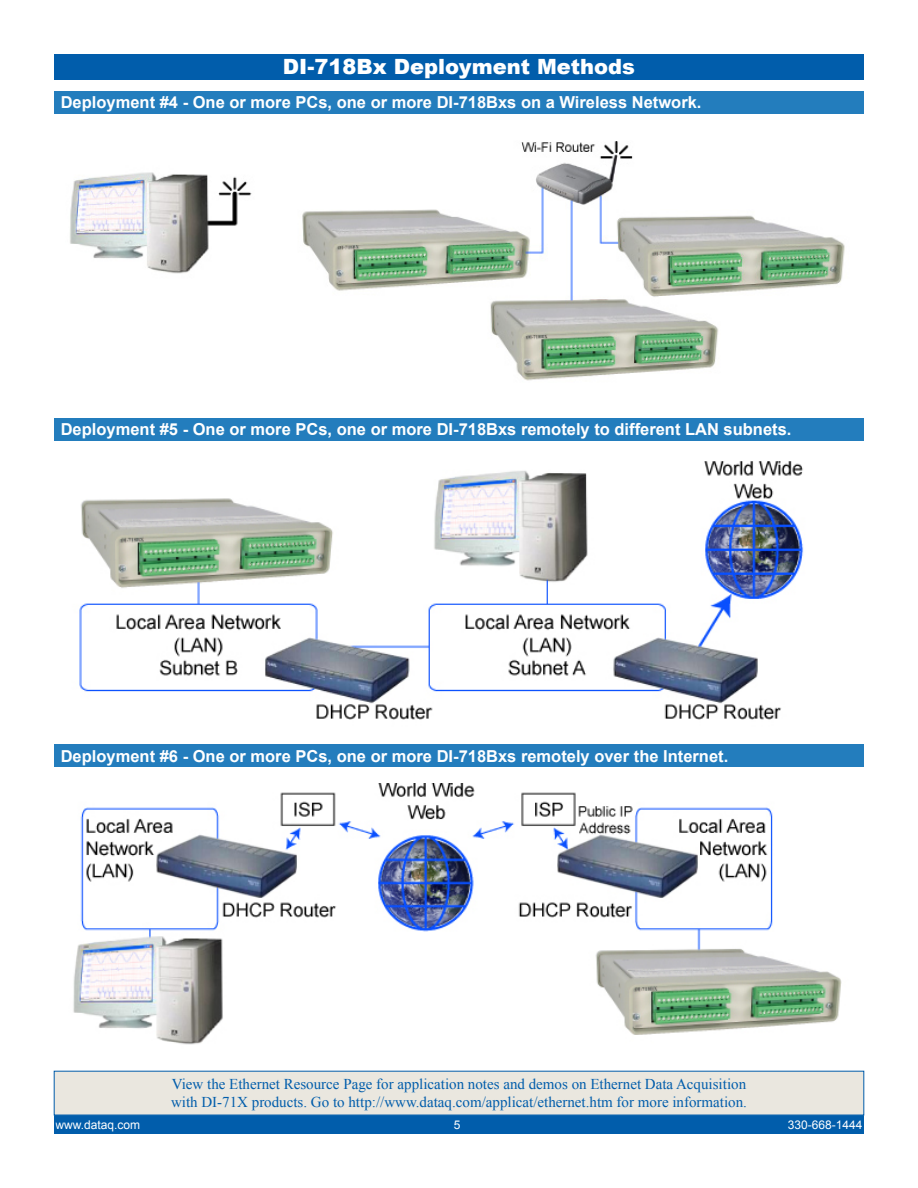
<style>
.page{position:relative;width:918px;height:1188px;background:#fff}
.page>*{position:absolute;margin:0;border:0;box-sizing:border-box;transform-origin:0 0}
.t1{font:900 21px "Arial";color:#fff}
.t2{font:700 16.5px "Arial";color:#fff}
.t3{font:15px/18px "Times New Roman";color:#015dab}
.t4{font:12px "Arial";color:#fff}
</style>
<div class="page">
<div style="left:55px;top:1116px;width:808px;height:17px;background:#015dab"></div>
<div style="left:54px;top:1115px;width:810px;height:19px;border:2px solid #015dab"></div>
<div style="left:54px;top:54px;width:810px;height:26px;background:#015dab"></div>
<div style="left:54px;top:1071px;width:810px;height:44px;background:#eae7df"></div>
<div style="left:54px;top:91px;width:810px;height:23px;background:#237dbd"></div>
<div style="left:54px;top:418px;width:810px;height:23px;background:#237dbd"></div>
<div style="left:54px;top:744px;width:810px;height:22px;background:#237dbd"></div>
<img style="left:73px;top:783px;width:769px;height:262px">
<img style="left:79px;top:461px;width:725px;height:259px">
<img style="left:70px;top:141px;width:775px;height:240px">
<p class="t1" style="left:283px;top:52px;width:354px">DI-718Bx Deployment Methods</p>
<p class="t2" style="left:61px;top:92px;width:642px">Deployment #4 - One or more PCs, one or more DI-718Bxs on a Wireless Network.</p>
<p class="t2" style="left:61px;top:419px;width:732px">Deployment #5 - One or more PCs, one or more DI-718Bxs remotely to different LAN subnets.</p>
<p class="t2" style="left:61px;top:745px;width:669px">Deployment #6 - One or more PCs, one or more DI-718Bxs remotely over the Internet.</p>
<p class="t3" style="left:171px;top:1075px;width:577px">View the Ethernet Resource Page for application notes and demos on Ethernet Data Acquisition with DI-71X products. Go to http://www.dataq.com/applicat/ethernet.htm for more information.</p>
<p class="t4" style="left:56px;top:1117px;width:86px">www.dataq.com</p>
<p class="t4" style="left:454px;top:1117px;width:8px">5</p>
<p class="t4" style="left:788px;top:1117px;width:76px">330-668-1444</p>
</div>
